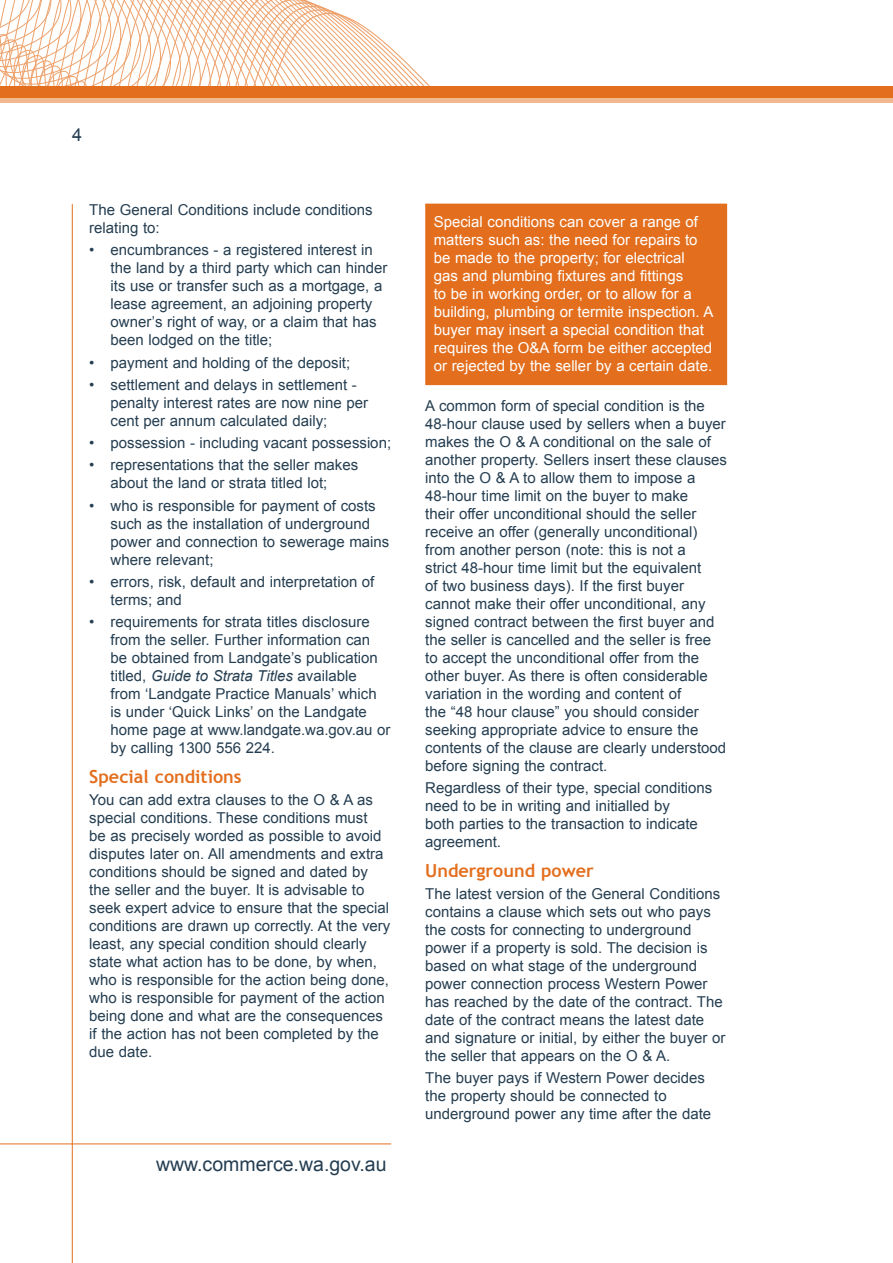
<style>
.page{position:relative;width:893px;height:1263px;background:#fff}
.page>*{position:absolute;margin:0;border:0;box-sizing:border-box;transform-origin:0 0}
.text{font:19.5px "Arial";color:#253e51}
.text-2{font:700 18px "Trebuchet MS";color:#e36f1e}
.text-3{font:18px "Arial";color:#253e51}
.text-4{font:15px/18px "Arial";color:#253e51}
.text-5{font:15px/18px "Arial";color:#fff}
.s1{font-style:italic}
</style>
<div class="page">
<hr style="left:0;top:1143px;width:391px;height:1px;background:#e36f1e">
<hr style="left:72px;top:204px;width:1px;height:1059px;background:#e36f1e">
<svg style="left:0;top:0;width:52px;height:87px"></svg>
<svg style="left:91px;top:0;width:505px;height:87px"></svg>
<div style="left:0;top:91px;width:893px;height:11px;background:#f1b78e"></div>
<div style="left:0;top:87px;width:893px;height:11px;background:#e36f1e"></div>
<div style="left:425px;top:204px;width:302px;height:181px;background:#e36f1e"></div>
<p class="text-3" style="left:72px;top:123px;width:12px">4</p>
<p class="text-4" style="left:89px;top:201px;width:285px">The General Conditions include conditions relating to:</p>
<p class="text-4" style="left:111px;top:241px;width:278px;text-indent:-21px">• encumbrances - a registered interest in the land by a third party which can hinder its use or transfer such as a mortgage, a lease agreement, an adjoining property owner’s right of way, or a claim that has been lodged on the title;</p>
<p class="text-4" style="left:89px;top:353px;width:263px">• payment and holding of the deposit;</p>
<p class="text-4" style="left:111px;top:376px;width:259px;text-indent:-21px">• settlement and delays in settlement - penalty interest rates are now nine per cent per annum calculated daily;</p>
<p class="text-4" style="left:89px;top:434px;width:303px">• possession - including vacant possession;</p>
<p class="text-4" style="left:111px;top:456px;width:249px;text-indent:-21px">• representations that the seller makes about the land or strata titled lot;</p>
<p class="text-4" style="left:111px;top:496px;width:280px;text-indent:-21px">• who is responsible for payment of costs such as the installation of underground power and connection to sewerage mains where relevant;</p>
<p class="text-4" style="left:111px;top:573px;width:265px;text-indent:-21px">• errors, risk, default and interpretation of terms; and</p>
<p class="text-4" style="left:111px;top:613px;width:281px;text-indent:-21px">• requirements for strata titles disclosure from the seller. Further information can be obtained from Landgate’s publication titled, <span class="s1">Guide to Strata Titles</span> available from ‘Landgate Practice Manuals’ which is under ‘Quick Links’ on the Landgate home page at www.landgate.wa.gov.au or by calling 1300 556 224.</p>
<p class="text-2" style="left:89px;top:765px;width:154px">Special conditions</p>
<p class="text-4" style="left:89px;top:791px;width:303px">You can add extra clauses to the O &amp; A as special conditions. These conditions must<br>be as precisely worded as possible to avoid disputes later on. All amendments and extra conditions should be signed and dated by the seller and the buyer. It is advisable to seek expert advice to ensure that the special conditions are drawn up correctly. At the very least, any special condition should clearly state what action has to be done, by when, who is responsible for the action being done, who is responsible for payment of the action being done and what are the consequences if the action has not been completed by the due date.</p>
<p class="text" style="left:156px;top:1152px;width:232px">www.commerce.wa.gov.au</p>
<p class="text-5" style="left:434px;top:213px;width:281px">Special conditions can cover a range of matters such as: the need for repairs to be made to the property; for electrical<br>gas and plumbing fixtures and fittings<br>to be in working order, or to allow for a building, plumbing or termite inspection. A buyer may insert a special condition that requires the O&amp;A form be either accepted or rejected by the seller by a certain date.</p>
<p class="text-4" style="left:425px;top:397px;width:303px">A common form of special condition is the 48-hour clause used by sellers when a buyer makes the O &amp; A conditional on the sale of another property. Sellers insert these clauses into the O &amp; A to allow them to impose a 48-hour time limit on the buyer to make<br>their offer unconditional should the seller receive an offer (generally unconditional) from another person (note: this is not a<br>strict 48-hour time limit but the equivalent<br>of two business days). If the first buyer cannot make their offer unconditional, any signed contract between the first buyer and the seller is cancelled and the seller is free to accept the unconditional offer from the other buyer. As there is often considerable variation in the wording and content of<br>the “48 hour clause” you should consider seeking appropriate advice to ensure the contents of the clause are clearly understood before signing the contract.</p>
<p class="text-4" style="left:425px;top:779px;width:289px">Regardless of their type, special conditions need to be in writing and initialled by<br>both parties to the transaction to indicate agreement.</p>
<p class="text-2" style="left:425px;top:859px;width:170px">Underground power</p>
<p class="text-4" style="left:425px;top:885px;width:302px">The latest version of the General Conditions contains a clause which sets out who pays the costs for connecting to underground power if a property is sold. The decision is based on what stage of the underground power connection process Western Power has reached by the date of the contract. The date of the contract means the latest date and signature or initial, by either the buyer or the seller that appears on the O &amp; A.</p>
<p class="text-4" style="left:425px;top:1069px;width:288px">The buyer pays if Western Power decides the property should be connected to underground power any time after the date</p>
</div>
